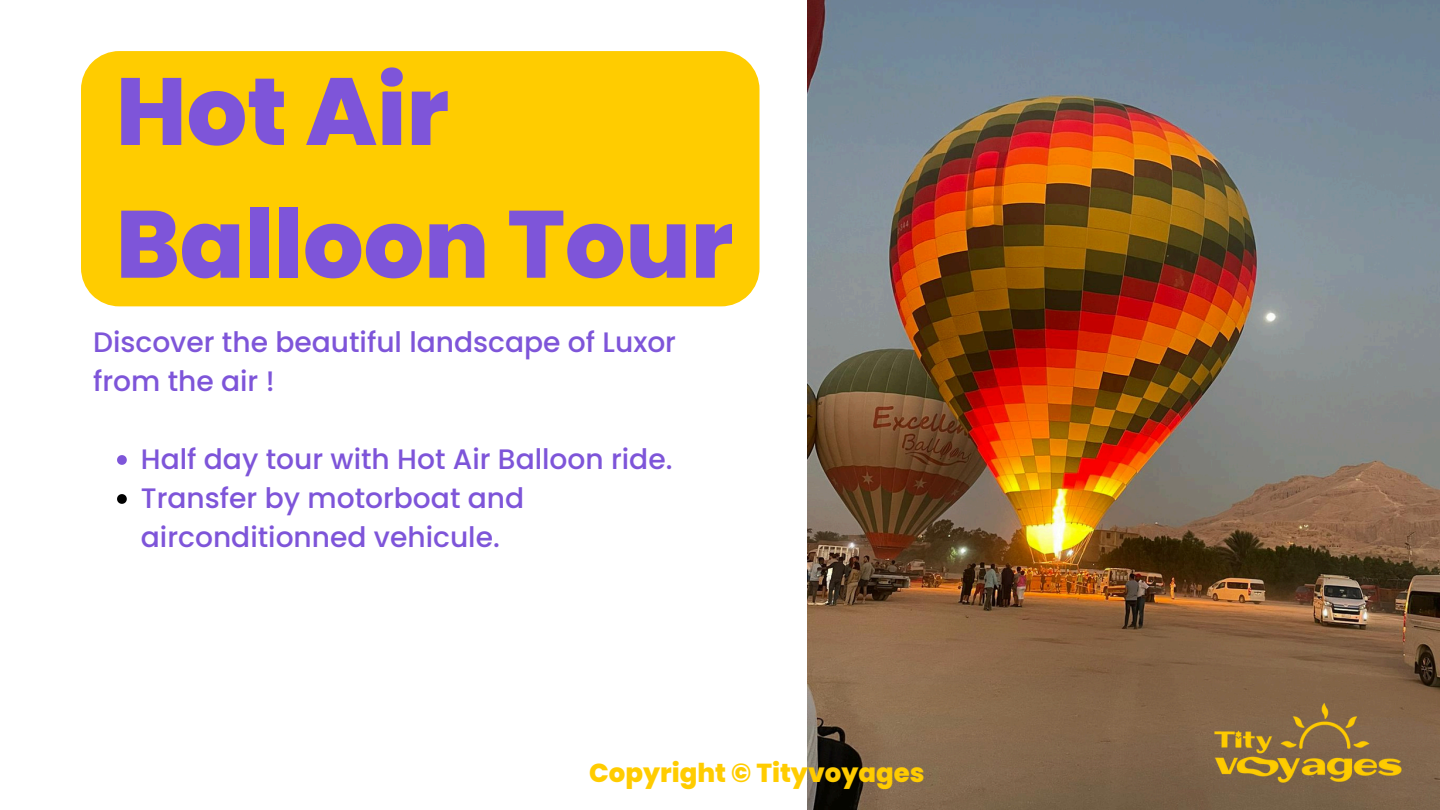
<style>
.page{position:relative;width:1440px;height:810px;background:#fff}
.page>*{position:absolute;margin:0;border:0;box-sizing:border-box;transform-origin:0 0}
.t1{font:800 95.2px/132.8px "Poppins";color:#7e55d9}
.t2{font:500 28.1px/39px "Poppins";color:#7e55d9}
.t3{font:800 26px "Poppins";color:#fc0}
</style>
<div class="page">
<img style="left:808px;top:0;width:632px;height:810px">
<div style="left:81px;top:51px;width:678px;height:255px;background:#fc0"></div>
<svg style="left:117px;top:455px;width:10px;height:10px"></svg>
<svg style="left:117px;top:494px;width:10px;height:10px"></svg>
<img style="left:1207px;top:693px;width:202px;height:100px">
<p class="t1" style="left:116px;top:45px;width:619px">Hot Air<br>Balloon Tour</p>
<p class="t2" style="left:93px;top:323px;width:585px">Discover the beautiful landscape of Luxor from the air !</p>
<h1 class="t2" style="left:141px;top:440px;width:533px">Half day tour with Hot Air Balloon ride.</h1>
<h2 class="t2" style="left:141px;top:479px;width:385px">Transfer by motorboat and airconditionned vehicule.</h2>
<h2 class="t3" style="left:589px;top:754px;width:337px">Copyright © Tityvoyages</h2>
</div>
